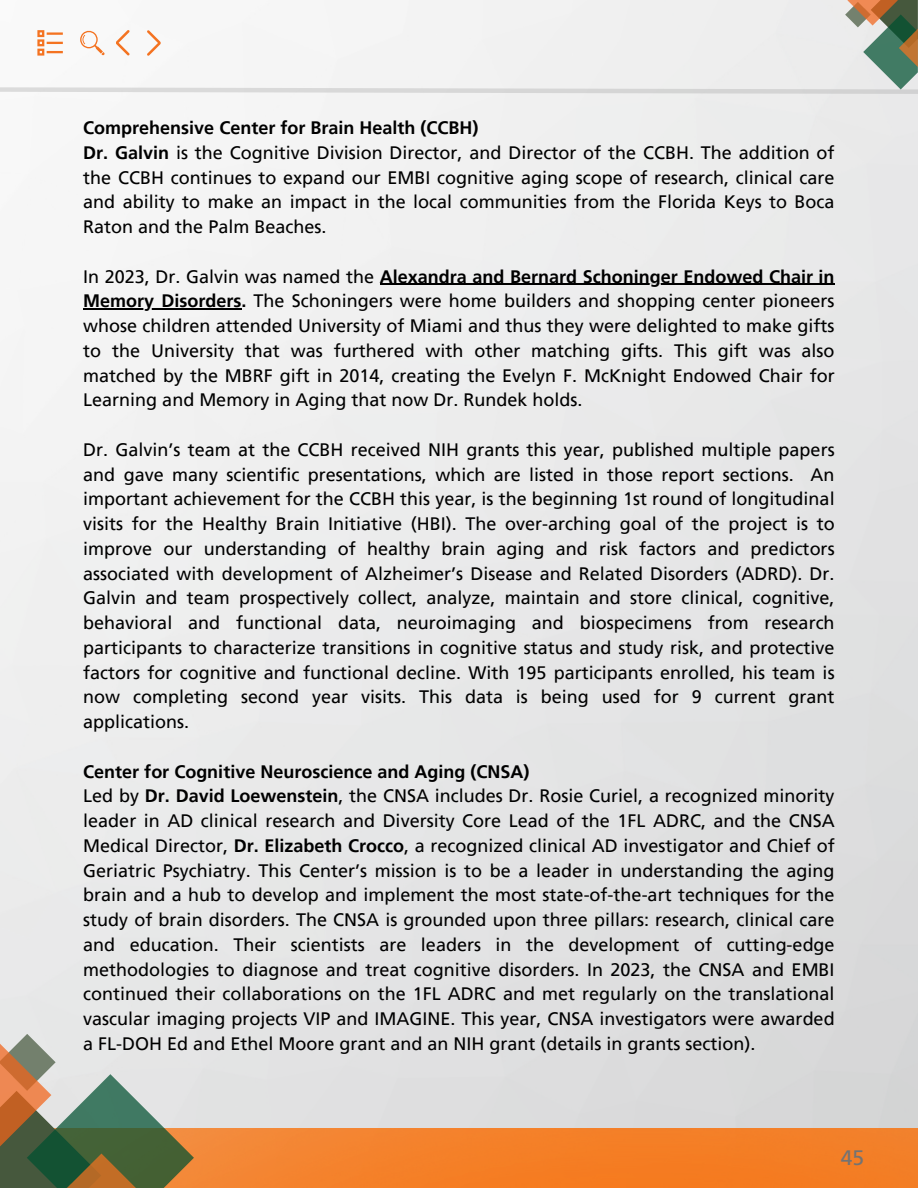
<style>
.page{position:relative;width:918px;height:1188px;background:#fff}
.page>*{position:absolute;margin:0;border:0;box-sizing:border-box;transform-origin:0 0}
.t1{font:21px "Frutiger LT Pro";color:#737373}
.t2{font:18px/24.8px "Frutiger LT Pro";color:#000;text-align:justify}
.t3{font:700 18px "Frutiger LT Pro";color:#000}
.s1{font-weight:700}
</style>
<div class="page">
<img style="left:0;top:94px;width:918px;height:1034px">
<img style="left:194px;top:1128px;width:724px;height:60px">
<svg style="left:0;top:0;width:918px;height:94px"></svg>
<svg style="left:0;top:1034px;width:194px;height:154px;background:#97987f"></svg>
<hr style="left:380px;top:284px;width:455px;height:1px;background:#000">
<hr style="left:83px;top:308px;width:158px;height:2px;background:#000">
<p class="t3" style="left:83px;top:117px;width:397px">Comprehensive Center for Brain Health (CCBH)</p>
<p class="t2" style="left:83px;top:140px;width:753px"><span class="s1">Dr. Galvin</span> is the Cognitive Division Director, and Director of the CCBH. The addition of the CCBH continues to expand our EMBI cognitive aging scope of research, clinical care and ability to make an impact in the local communities from the Florida Keys to Boca Raton and the Palm Beaches.</p>
<p class="t2" style="left:83px;top:264px;width:753px">In 2023, Dr. Galvin was named the <span class="s1">Alexandra and Bernard Schoninger Endowed Chair in Memory Disorders.</span> The Schoningers were home builders and shopping center pioneers whose children attended University of Miami and thus they were delighted to make gifts to the University that was furthered with other matching gifts. This gift was also matched by the MBRF gift in 2014, creating the Evelyn F. McKnight Endowed Chair for Learning and Memory in Aging that now Dr. Rundek holds.</p>
<p class="t2" style="left:83px;top:437px;width:753px">Dr. Galvin’s team at the CCBH received NIH grants this year, published multiple papers and gave many scientific presentations, which are listed in those report sections. An important achievement for the CCBH this year, is the beginning 1st round of longitudinal visits for the Healthy Brain Initiative (HBI). The over-arching goal of the project is to improve our understanding of healthy brain aging and risk factors and predictors associated with development of Alzheimer’s Disease and Related Disorders (ADRD). Dr.<br>Galvin and team prospectively collect, analyze, maintain and store clinical, cognitive, behavioral and functional data, neuroimaging and biospecimens from research participants to characterize transitions in cognitive status and study risk, and protective factors for cognitive and functional decline. With 195 participants enrolled, his team is now completing second year visits. This data is being used for 9 current grant applications.</p>
<p class="t3" style="left:83px;top:760px;width:448px">Center for Cognitive Neuroscience and Aging (CNSA)</p>
<p class="t2" style="left:83px;top:784px;width:753px">Led by <span class="s1">Dr. David Loewenstein</span>, the CNSA includes Dr. Rosie Curiel, a recognized minority leader in AD clinical research and Diversity Core Lead of the 1FL ADRC, and the CNSA Medical Director, <span class="s1">Dr. Elizabeth Crocco</span>, a recognized clinical AD investigator and Chief of Geriatric Psychiatry. This Center’s mission is to be a leader in understanding the aging brain and a hub to develop and implement the most state-of-the-art techniques for the study of brain disorders. The CNSA is grounded upon three pillars: research, clinical care and education. Their scientists are leaders in the development of cutting-edge methodologies to diagnose and treat cognitive disorders. In 2023, the CNSA and EMBI continued their collaborations on the 1FL ADRC and met regularly on the translational vascular imaging projects VIP and IMAGINE. This year, CNSA investigators were awarded a FL-DOH Ed and Ethel Moore grant and an NIH grant (details in grants section).</p>
<p class="t1" style="left:841px;top:1145px;width:25px">45</p>
</div>
